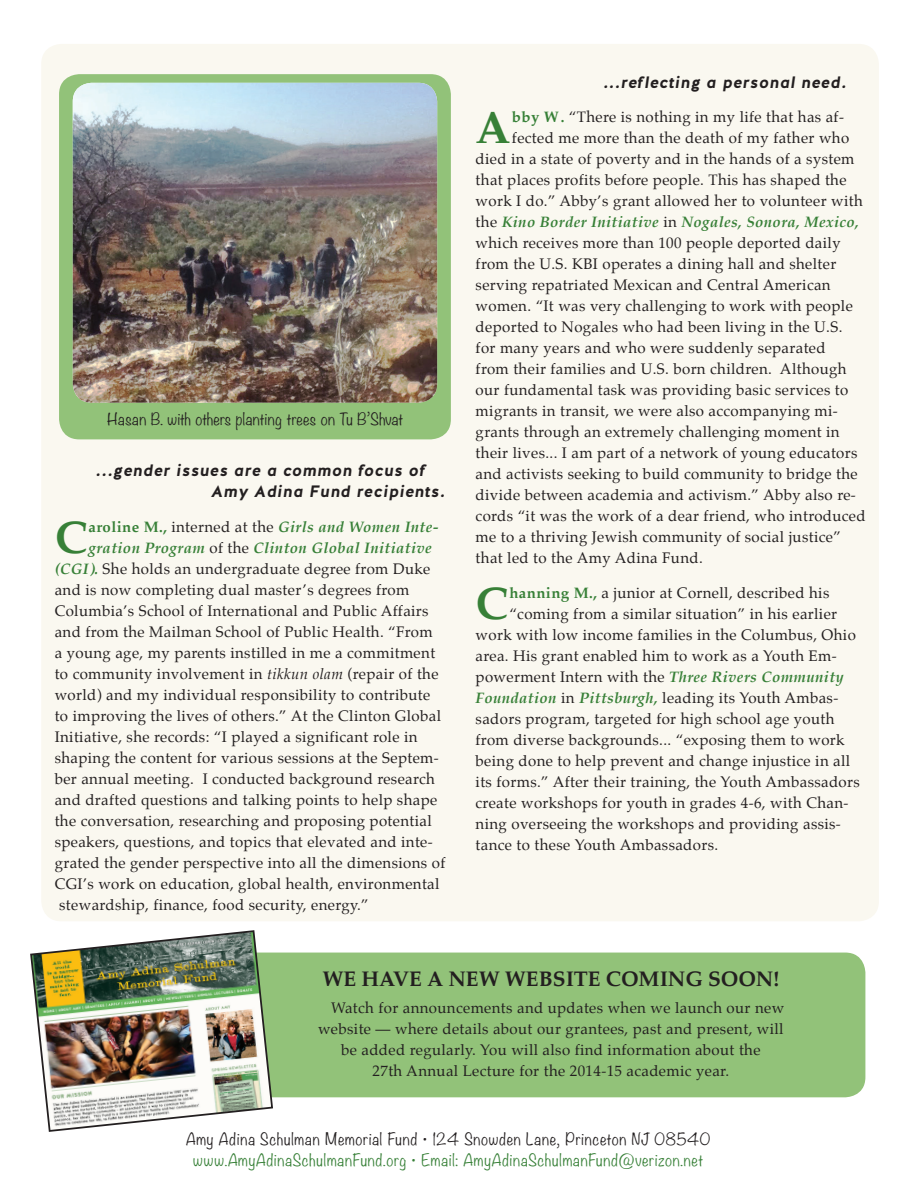
<style>
.page{position:relative;width:919px;height:1190px;background:#fff}
.page>*{position:absolute;margin:0;border:0;box-sizing:border-box;transform-origin:0 0}
.t1{font:700 45.15px "Palatino";color:#378037}
.t2{font:700 21px "Palatino";color:#231f20}
.t3{font:italic 700 16.5px/21px "Halis GR";letter-spacing:.03em;color:#231f20}
.t4{font:15px "Palatino";letter-spacing:.025em;color:#231f20}
.t5{font:italic 700 15px "Palatino";letter-spacing:.025em;color:#378037}
.t6{font:300 15px "Noteworthy";letter-spacing:.05em;color:#378037}
.t7{font:300 15px "Noteworthy";letter-spacing:.05em;color:#231f20}
.t8{font:300 15px "Noteworthy";letter-spacing:.02em;color:#231f20}
.s1{font-style:normal}
.s2{font-weight:400;font-style:normal;color:#231f20}
.s3{font-weight:700;font-style:italic;color:#378037}
.s4{font-style:italic}
.s5{font-weight:700;color:#378037}
</style>
<div class="page">
<div style="left:41px;top:44px;width:837px;height:877px;background:#faf8f0;border-radius:20px"></div>
<div style="left:59px;top:74px;width:392px;height:365px;background:#92c279;border-radius:20px"></div>
<img style="left:73px;top:83px;width:364px;height:319px">
<div style="left:149px;top:952px;width:716px;height:145px;background:#92c279;border-radius:20px"></div>
<img style="left:30px;top:930px;width:244px;height:202px">
<p class="t8" style="left:107px;top:406px;width:297px">Hasan B. with others planting trees on Tu B’Shvat</p>
<p class="t3" style="left:211px;top:460px;width:235px;text-indent:-115px">...gender issues are a common focus of<br>Amy Adina Fund recipients.</p>
<h1 class="t1" style="left:55px;top:499px;width:34px">C</h1>
<p class="t5" style="left:88px;top:514px;width:351px"><span class="s1">aroline M.,</span> <span class="s2">interned at the</span> Girls and Women Inte-</p>
<p class="t5" style="left:88px;top:535px;width:345px">gration Program <span class="s2">of the</span> Clinton Global Initiative</p>
<p class="t4" style="left:55px;top:556px;width:377px"><span class="s3">(CGI).</span> She holds an undergraduate degree from Duke</p>
<p class="t4" style="left:55px;top:577px;width:356px">and is now completing dual master’s degrees from</p>
<p class="t4" style="left:55px;top:598px;width:375px">Columbia’s School of International and Public Affairs</p>
<p class="t4" style="left:55px;top:619px;width:379px">and from the Mailman School of Public Health. “From</p>
<p class="t4" style="left:55px;top:640px;width:382px">a young age, my parents instilled in me a commitment</p>
<p class="t4" style="left:55px;top:661px;width:385px">to community involvement in <span class="s4">tikkun olam</span> (repair of the</p>
<p class="t4" style="left:55px;top:682px;width:377px">world) and my individual responsibility to contribute</p>
<p class="t4" style="left:55px;top:703px;width:387px">to improving the lives of others.” At the Clinton Global</p>
<p class="t4" style="left:55px;top:724px;width:364px">Initiative, she records: “I played a significant role in</p>
<p class="t4" style="left:55px;top:745px;width:385px">shaping the content for various sessions at the Septem-</p>
<p class="t4" style="left:55px;top:766px;width:381px">ber annual meeting. I conducted background research</p>
<p class="t4" style="left:55px;top:787px;width:384px">and drafted questions and talking points to help shape</p>
<p class="t4" style="left:55px;top:808px;width:378px">the conversation, researching and proposing potential</p>
<p class="t4" style="left:55px;top:829px;width:379px">speakers, questions, and topics that elevated and inte-</p>
<p class="t4" style="left:55px;top:850px;width:392px">grated the gender perspective into all the dimensions of</p>
<p class="t4" style="left:55px;top:871px;width:386px">CGI’s work on education, global health, environmental</p>
<p class="t4" style="left:59px;top:892px;width:311px">stewardship, finance, food security, energy.”</p>
<p class="t3" style="left:603px;top:72px;width:245px">...reflecting a personal need.</p>
<h1 class="t1" style="left:475px;top:89px;width:37px">A</h1>
<p class="t4" style="left:512px;top:105px;width:333px"><span class="s5">bby W.</span> “There is nothing in my life that has af-</p>
<p class="t4" style="left:512px;top:126px;width:338px">fected me more than the death of my father who</p>
<p class="t4" style="left:475px;top:147px;width:380px">died in a state of poverty and in the hands of a system</p>
<p class="t4" style="left:475px;top:168px;width:372px">that places profits before people. This has shaped the</p>
<p class="t4" style="left:475px;top:189px;width:388px">work I do.” Abby’s grant allowed her to volunteer with</p>
<p class="t5" style="left:475px;top:210px;width:384px"><span class="s2">the</span> Kino Border Initiative <span class="s2">in</span> Nogales, Sonora, Mexico,</p>
<p class="t4" style="left:475px;top:231px;width:366px">which receives more than 100 people deported daily</p>
<p class="t4" style="left:475px;top:252px;width:362px">from the U.S. KBI operates a dining hall and shelter</p>
<p class="t4" style="left:475px;top:273px;width:356px">serving repatriated Mexican and Central American</p>
<p class="t4" style="left:475px;top:294px;width:378px">women. “It was very challenging to work with people</p>
<p class="t4" style="left:475px;top:315px;width:368px">deported to Nogales who had been living in the U.S.</p>
<p class="t4" style="left:475px;top:336px;width:351px">for many years and who were suddenly separated</p>
<p class="t4" style="left:475px;top:357px;width:372px">from their families and U.S. born children. Although</p>
<p class="t4" style="left:475px;top:378px;width:374px">our fundamental task was providing basic services to</p>
<p class="t4" style="left:475px;top:399px;width:364px">migrants in transit, we were also accompanying mi-</p>
<p class="t4" style="left:475px;top:420px;width:365px">grants through an extremely challenging moment in</p>
<p class="t4" style="left:475px;top:441px;width:383px">their lives... I am part of a network of young educators</p>
<p class="t4" style="left:475px;top:462px;width:383px">and activists seeking to build community to bridge the</p>
<p class="t4" style="left:475px;top:483px;width:382px">divide between academia and activism.” Abby also re-</p>
<p class="t4" style="left:475px;top:504px;width:391px">cords “it was the work of a dear friend, who introduced</p>
<p class="t4" style="left:475px;top:525px;width:366px">me to a thriving Jewish community of social justice”</p>
<p class="t4" style="left:475px;top:546px;width:228px">that led to the Amy Adina Fund.</p>
<h1 class="t1" style="left:475px;top:565px;width:34px">C</h1>
<p class="t4" style="left:509px;top:580px;width:321px"><span class="s5">hanning M.,</span> a junior at Cornell, described his</p>
<p class="t4" style="left:509px;top:601px;width:329px">“coming from a similar situation” in his earlier</p>
<p class="t4" style="left:475px;top:622px;width:381px">work with low income families in the Columbus, Ohio</p>
<p class="t4" style="left:475px;top:643px;width:362px">area. His grant enabled him to work as a Youth Em-</p>
<p class="t4" style="left:475px;top:664px;width:369px">powerment Intern with the <span class="s3">Three Rivers Community</span></p>
<p class="t4" style="left:475px;top:685px;width:364px"><span class="s3">Foundation</span> in <span class="s3">Pittsburgh,</span> leading its Youth Ambas-</p>
<p class="t4" style="left:475px;top:706px;width:360px">sadors program, targeted for high school age youth</p>
<p class="t4" style="left:475px;top:727px;width:370px">from diverse backgrounds... “exposing them to work</p>
<p class="t4" style="left:475px;top:748px;width:376px">being done to help prevent and change injustice in all</p>
<p class="t4" style="left:475px;top:769px;width:385px">its forms.” After their training, the Youth Ambassadors</p>
<p class="t4" style="left:475px;top:790px;width:374px">create workshops for youth in grades 4-6, with Chan-</p>
<p class="t4" style="left:475px;top:811px;width:367px">ning overseeing the workshops and providing assis-</p>
<p class="t4" style="left:475px;top:832px;width:244px">tance to these Youth Ambassadors.</p>
<h2 class="t2" style="left:322px;top:961px;width:458px">WE HAVE A NEW WEBSITE COMING SOON!</h2>
<p class="t4" style="left:331px;top:995px;width:454px">Watch for announcements and updates when we launch our new</p>
<p class="t4" style="left:318px;top:1016px;width:467px">website — where details about our grantees, past and present, will</p>
<p class="t4" style="left:341px;top:1037px;width:421px">be added regularly. You will also find information about the</p>
<p class="t4" style="left:372px;top:1058px;width:358px">27th Annual Lecture for the 2014-15 academic year.</p>
<p class="t7" style="left:186px;top:1125px;width:525px">Amy Adina Schulman Memorial Fund • 124 Snowden Lane, Princeton NJ 08540</p>
<p class="t6" style="left:193px;top:1146px;width:511px">www.AmyAdinaSchulmanFund.org • Email: AmyAdinaSchulmanFund@verizon.net</p>
</div>
